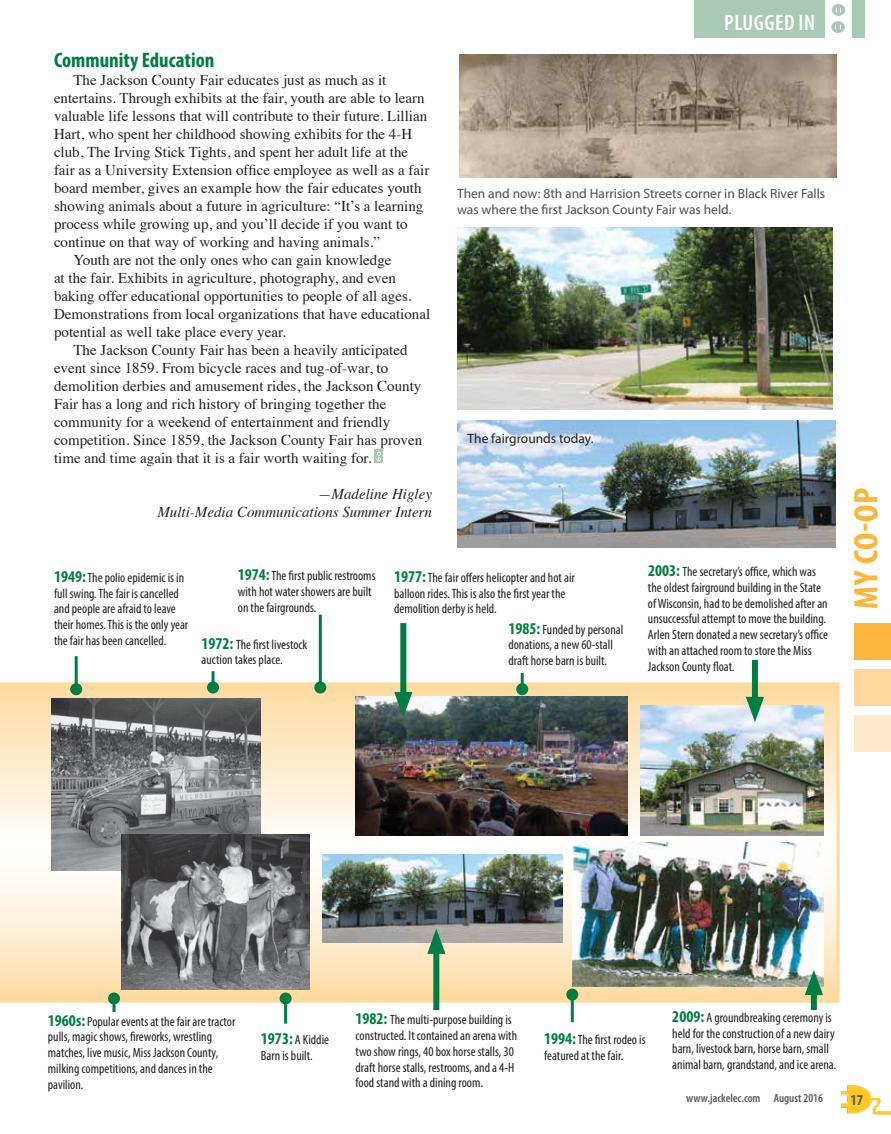
<style>
.page{position:relative;width:891px;height:1134px;background:#fff}
.page>*{position:absolute;margin:0;border:0;box-sizing:border-box;transform-origin:0 0}
.t1{font:700 condensed 34.2px "Myriad Pro";color:#fcb53d;scale:1.05 1}
.t2{font:600 condensed 22.5px "Myriad Pro";letter-spacing:.02em;color:#fff}
.t3{font:700 condensed 21px "Myriad Pro";color:#007d43}
.t4{font:15px "Times";color:#231f20}
.t5{font:italic 15px/18px "Times";color:#231f20;text-align:right}
.t6{font:700 condensed 15px "Myriad Pro";color:#58595b}
.t7{font:condensed 13.5px/15.8px "Myriad Pro";color:#231f20}
.t8{font:13.5px/16.2px "Myriad Pro";color:#4d4d4f}
.t9{font:13.5px "Myriad Pro";color:#231f20}
.t10{font:600 condensed 12px "Myriad Pro";color:#58595b}
.s1{font-weight:700;font-size:16.5px;color:#007d43}
</style>
<div class="page">
<img style="left:457px;top:420px;width:378px;height:127px">
<img style="left:841px;top:1085px;width:50px;height:30px">
<div style="left:854px;top:623px;width:37px;height:37px;background:#fcb53d"></div>
<div style="left:854px;top:669px;width:37px;height:37px;background:#ffd79c"></div>
<div style="left:854px;top:715px;width:37px;height:37px;background:#ffe9ca"></div>
<div style="left:694px;top:0;width:170px;height:37px;background:#aac9b4"></div>
<div style="left:825px;top:0;width:27px;height:38px;background:#fff"></div>
<div style="left:832px;top:4px;width:13px;height:12px;background:#aac9b4;border-radius:50%"></div>
<div style="left:831px;top:21px;width:14px;height:12px;background:#aac9b4;border-radius:50%"></div>
<svg style="left:0;top:682px;width:840px;height:321px"></svg>
<img style="left:572px;top:843px;width:251px;height:144px">
<img style="left:356px;top:697px;width:271px;height:138px">
<img style="left:51px;top:699px;width:210px;height:171px">
<img style="left:121px;top:834px;width:189px;height:156px">
<img style="left:459px;top:54px;width:378px;height:123px">
<img style="left:457px;top:228px;width:376px;height:181px">
<hr style="left:75px;top:656px;width:3px;height:33px;background:#007d43">
<div style="left:70px;top:683px;width:12px;height:12px;background:#007d43;border-radius:50%"></div>
<svg style="left:112px;top:1005px;width:4px;height:7px"></svg>
<div style="left:108px;top:993px;width:12px;height:12px;background:#007d43;border-radius:50%"></div>
<hr style="left:212px;top:671px;width:3px;height:17px;background:#007d43">
<div style="left:207px;top:682px;width:12px;height:12px;background:#007d43;border-radius:50%"></div>
<hr style="left:319px;top:615px;width:3px;height:73px;background:#007d43">
<div style="left:314px;top:682px;width:12px;height:12px;background:#007d43;border-radius:50%"></div>
<hr style="left:284px;top:999px;width:3px;height:25px;background:#007d43">
<div style="left:280px;top:993px;width:12px;height:12px;background:#007d43;border-radius:50%"></div>
<div style="left:400px;top:623px;width:6px;height:79px;background:#007d43"></div>
<svg style="left:394px;top:692px;width:18px;height:25px"></svg>
<hr style="left:521px;top:673px;width:3px;height:16px;background:#007d43">
<div style="left:516px;top:683px;width:12px;height:12px;background:#007d43;border-radius:50%"></div>
<hr style="left:571px;top:995px;width:3px;height:27px;background:#007d43">
<div style="left:566px;top:989px;width:12px;height:12px;background:#007d43;border-radius:50%"></div>
<div style="left:811px;top:985px;width:6px;height:25px;background:#007d43"></div>
<svg style="left:805px;top:970px;width:18px;height:25px"></svg>
<div style="left:374px;top:450px;width:9px;height:13px;background:#aac9b4"></div>
<svg style="left:376px;top:452px;width:5px;height:9px"></svg>
<img style="left:641px;top:706px;width:182px;height:129px">
<div style="left:752px;top:660px;width:6px;height:47px;background:#007d43"></div>
<svg style="left:746px;top:697px;width:18px;height:25px"></svg>
<img style="left:323px;top:855px;width:239px;height:88px">
<div style="left:433px;top:943px;width:6px;height:67px;background:#007d43"></div>
<svg style="left:427px;top:929px;width:18px;height:25px"></svg>
<h3 class="t3" style="left:54px;top:46px;width:162px">Community Education</h3>
<p class="t4" style="left:74px;top:65px;width:314px">The Jackson County Fair educates just as much as it</p>
<p class="t4" style="left:54px;top:83px;width:372px">entertains. Through exhibits at the fair, youth are able to learn</p>
<p class="t4" style="left:54px;top:101px;width:375px">valuable life lessons that will contribute to their future. Lillian</p>
<p class="t4" style="left:54px;top:119px;width:360px">Hart, who spent her childhood showing exhibits for the 4-H</p>
<p class="t4" style="left:54px;top:137px;width:356px">club, The Irving Stick Tights, and spent her adult life at the</p>
<p class="t4" style="left:54px;top:155px;width:377px">fair as a University Extension office employee as well as a fair</p>
<p class="t4" style="left:54px;top:173px;width:369px">board member, gives an example how the fair educates youth</p>
<p class="t4" style="left:54px;top:191px;width:371px">showing animals about a future in agriculture: “It’s a learning</p>
<p class="t4" style="left:54px;top:209px;width:355px">process while growing up, and you’ll decide if you want to</p>
<p class="t4" style="left:54px;top:227px;width:328px">continue on that way of working and having animals.”</p>
<p class="t4" style="left:74px;top:245px;width:320px">Youth are not the only ones who can gain knowledge</p>
<p class="t4" style="left:54px;top:263px;width:343px">at the fair. Exhibits in agriculture, photography, and even</p>
<p class="t4" style="left:54px;top:281px;width:359px">baking offer educational opportunities to people of all ages.</p>
<p class="t4" style="left:54px;top:299px;width:378px">Demonstrations from local organizations that have educational</p>
<p class="t4" style="left:54px;top:317px;width:233px">potential as well take place every year.</p>
<p class="t4" style="left:74px;top:335px;width:336px">The Jackson County Fair has been a heavily anticipated</p>
<p class="t4" style="left:54px;top:353px;width:336px">event since 1859. From bicycle races and tug-of-war, to</p>
<p class="t4" style="left:54px;top:371px;width:369px">demolition derbies and amusement rides, the Jackson County</p>
<p class="t4" style="left:54px;top:389px;width:334px">Fair has a long and rich history of bringing together the</p>
<p class="t4" style="left:54px;top:407px;width:338px">community for a weekend of entertainment and friendly</p>
<p class="t4" style="left:54px;top:425px;width:370px">competition. Since 1859, the Jackson County Fair has proven</p>
<p class="t4" style="left:54px;top:443px;width:319px">time and time again that it is a fair worth waiting for.</p>
<p class="t5" style="left:157px;top:484px;width:276px">—Madeline Higley<br>Multi-Media Communications Summer Intern</p>
<h2 class="t2" style="left:724px;top:9px;width:93px">PLUGGED IN</h2>
<p class="t8" style="left:457px;top:185px;width:370px">Then and now: 8th and Harrision Streets corner in Black River Falls was where the first Jackson County Fair was held.</p>
<p class="t9" style="left:468px;top:430px;width:127px">The fairgrounds today.</p>
<p class="t7" style="left:54px;top:569px;width:136px"><span class="s1">1949:</span> The polio epidemic is in full swing. The fair is cancelled and people are afraid to leave their homes. This is the only year the fair has been cancelled.</p>
<p class="t7" style="left:238px;top:568px;width:139px"><span class="s1">1974:</span> The first public restrooms with hot water showers are built on the fairgrounds.</p>
<p class="t7" style="left:202px;top:636px;width:107px"><span class="s1">1972:</span> The first livestock auction takes place.</p>
<p class="t7" style="left:394px;top:569px;width:182px"><span class="s1">1977:</span> The fair offers helicopter and hot air balloon rides. This is also the first year the demolition derby is held.</p>
<p class="t7" style="left:508px;top:621px;width:116px"><span class="s1">1985:</span> Funded by personal donations, a new 60-stall draft horse barn is built.</p>
<p class="t7" style="left:648px;top:564px;width:182px"><span class="s1">2003:</span> The secretary’s office, which was the oldest fairground building in the State of Wisconsin, had to be demolished after an unsuccessful attempt to move the building.<br>Arlen Stern donated a new secretary’s office with an attached room to store the Miss Jackson County float.</p>
<h1 class="t1" style="left:845px;top:609px;width:117px;rotate:-90deg">MY CO-OP</h1>
<p class="t7" style="left:48px;top:1013px;width:189px"><span class="s1">1960s:</span> Popular events at the fair are tractor pulls, magic shows, fireworks, wrestling matches, live music, Miss Jackson County, milking competitions, and dances in the pavilion.</p>
<p class="t7" style="left:261px;top:1031px;width:70px"><span class="s1">1973:</span> A Kiddie<br>Barn is built.</p>
<p class="t7" style="left:356px;top:1012px;width:163px"><span class="s1">1982:</span> The multi-purpose building is constructed. It contained an arena with two show rings, 40 box horse stalls, 30 draft horse stalls, restrooms, and a 4-H food stand with a dining room.</p>
<p class="t7" style="left:544px;top:1031px;width:103px"><span class="s1">1994:</span> The first rodeo is featured at the fair.</p>
<p class="t7" style="left:672px;top:1009px;width:166px"><span class="s1">2009:</span> A groundbreaking ceremony is held for the construction of a new dairy barn, livestock barn, horse barn, small animal barn, grandstand, and ice arena.</p>
<p class="t10" style="left:686px;top:1091px;width:138px">www.jackelec.com August 2016</p>
<p class="t6" style="left:850px;top:1090px;width:14px">17</p>
</div>
